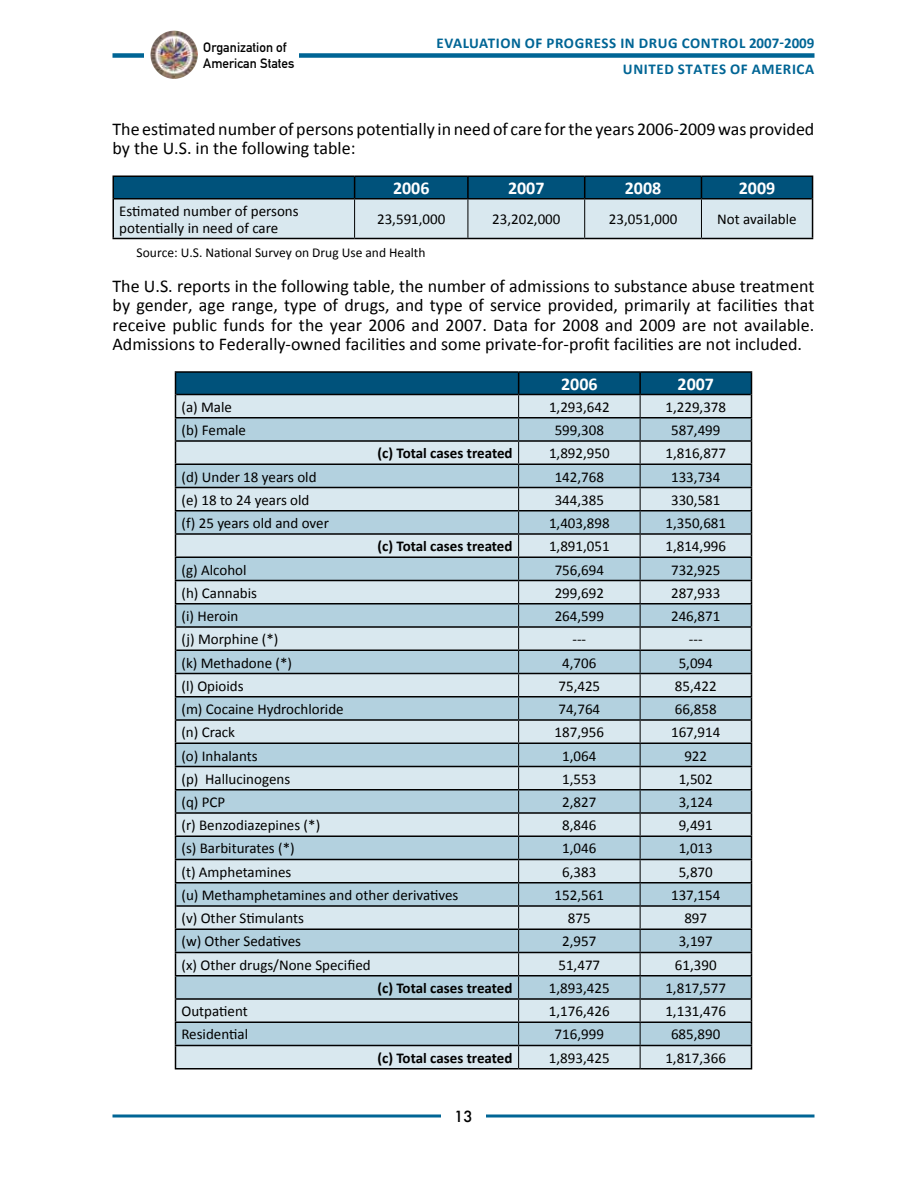
<style>
.page{position:relative;width:918px;height:1188px;background:#fff}
.page>*{position:absolute;margin:0;border:0;box-sizing:border-box;transform-origin:0 0}
.t1{font:18px/19.5px "Calibri";color:#000}
.t2{font:700 18px "Calibri";color:#fff}
.t3{font:15px/16.5px "Calibri";color:#000}
.t4{font:700 15px "Calibri";color:#000}
.t5{font:700 15px/25.5px "Calibri";letter-spacing:.04em;color:#006595;text-align:center}
.t6{font:500 15px "Futura";color:#000}
.t7{font:13.5px "Calibri";color:#000}
.t8{font:13.5px/16.2px "DIN Mittelschrift";color:#000}
</style>
<div class="page">
<svg style="left:112px;top:1114px;width:702px;height:4px;background:#3f8baf"></svg>
<div style="left:441px;top:1110px;width:45px;height:18px;background:#fff"></div>
<div style="left:112px;top:53px;width:702px;height:5px;background:#006595"></div>
<div style="left:144px;top:31px;width:155px;height:48px;background:#fff"></div>
<img style="left:150px;top:31px;width:48px;height:48px">
<hr style="left:112px;top:199px;width:2px;height:39px;background:#000">
<hr style="left:112px;top:238px;width:243px;height:1px;background:#000">
<hr style="left:355px;top:238px;width:113px;height:1px;background:#000">
<hr style="left:468px;top:238px;width:117px;height:1px;background:#000">
<hr style="left:585px;top:238px;width:116px;height:1px;background:#000">
<hr style="left:701px;top:238px;width:112px;height:1px;background:#000">
<hr style="left:112px;top:176px;width:243px;height:1px;background:#000">
<hr style="left:112px;top:177px;width:2px;height:22px;background:#000">
<svg style="left:113px;top:176px;width:700px;height:62px;background:#88aec0"></svg>
<hr style="left:114px;top:198px;width:241px;height:2px;background:#000">
<hr style="left:355px;top:198px;width:113px;height:2px;background:#000">
<hr style="left:468px;top:198px;width:117px;height:2px;background:#000">
<hr style="left:585px;top:198px;width:116px;height:2px;background:#000">
<hr style="left:701px;top:198px;width:111px;height:2px;background:#000">
<hr style="left:175px;top:1068px;width:344px;height:2px;background:#000">
<hr style="left:519px;top:1068px;width:121px;height:2px;background:#000">
<hr style="left:640px;top:1068px;width:112px;height:2px;background:#000">
<hr style="left:175px;top:371px;width:344px;height:2px;background:#000">
<hr style="left:519px;top:371px;width:121px;height:2px;background:#000">
<hr style="left:640px;top:371px;width:112px;height:2px;background:#000">
<svg style="left:175px;top:372px;width:577px;height:696px;background:#b2c9d3"></svg>
<hr style="left:176px;top:394px;width:343px;height:1px;background:#000">
<hr style="left:519px;top:394px;width:121px;height:1px;background:#000">
<hr style="left:640px;top:394px;width:111px;height:1px;background:#000">
<p class="t8" style="left:203px;top:39px;width:93px">Organization of<br>American States</p>
<p class="t5" style="left:436px;top:30px;width:379px">EVALUATION OF PROGRESS IN DRUG CONTROL 2007-2009 united</p>
<p class="t5" style="left:678px;top:56px;width:9px">states</p>
<p class="t5" style="left:730px;top:56px;width:32px">of america</p>
<p class="t1" style="left:112px;top:119px;width:703px">The estimated number of persons potentially in need of care for the years 2006-2009 was provided by the U.S. in the following table:</p>
<p class="t2" style="left:393px;top:177px;width:38px">2006</p>
<p class="t2" style="left:508px;top:177px;width:38px">2007</p>
<p class="t2" style="left:625px;top:177px;width:38px">2008</p>
<p class="t2" style="left:739px;top:177px;width:38px">2009</p>
<p class="t3" style="left:119px;top:203px;width:181px">Estimated number of persons potentially in need of care</p>
<p class="t3" style="left:377px;top:211px;width:70px">23,591,000</p>
<p class="t3" style="left:492px;top:211px;width:70px">23,202,000</p>
<p class="t3" style="left:609px;top:211px;width:70px">23,051,000</p>
<p class="t3" style="left:717px;top:211px;width:81px">Not available</p>
<p class="t7" style="left:137px;top:244px;width:290px">Source: U.S. National Survey on Drug Use and Health</p>
<p class="t1" style="left:112px;top:276px;width:703px;text-align:justify">The U.S. reports in the following table, the number of admissions to substance abuse treatment by gender, age range, type of drugs, and type of service provided, primarily at facilities that receive public funds for the year 2006 and 2007. Data for 2008 and 2009 are not available.<br>Admissions to Federally-owned facilities and some private-for-profit facilities are not included.</p>
<p class="t2" style="left:561px;top:373px;width:38px">2006</p>
<p class="t2" style="left:678px;top:373px;width:38px">2007</p>
<p class="t3" style="left:182px;top:399px;width:52px">(a) Male</p>
<p class="t3" style="left:549px;top:399px;width:62px">1,293,642</p>
<p class="t3" style="left:665px;top:399px;width:62px">1,229,378</p>
<p class="t3" style="left:182px;top:422px;width:66px">(b) Female</p>
<p class="t3" style="left:555px;top:422px;width:51px">599,308</p>
<p class="t3" style="left:671px;top:422px;width:51px">587,499</p>
<p class="t4" style="left:378px;top:444px;width:137px">(c) Total cases treated</p>
<p class="t3" style="left:549px;top:445px;width:62px">1,892,950</p>
<p class="t3" style="left:665px;top:445px;width:62px">1,816,877</p>
<p class="t3" style="left:181px;top:468px;width:137px">(d) Under 18 years old</p>
<p class="t3" style="left:555px;top:468px;width:51px">142,768</p>
<p class="t3" style="left:671px;top:468px;width:51px">133,734</p>
<p class="t3" style="left:181px;top:492px;width:130px">(e) 18 to 24 years old</p>
<p class="t3" style="left:555px;top:492px;width:51px">344,385</p>
<p class="t3" style="left:671px;top:492px;width:51px">330,581</p>
<p class="t3" style="left:181px;top:515px;width:149px">(f) 25 years old and over</p>
<p class="t3" style="left:549px;top:515px;width:62px">1,403,898</p>
<p class="t3" style="left:665px;top:515px;width:62px">1,350,681</p>
<p class="t4" style="left:378px;top:537px;width:137px">(c) Total cases treated</p>
<p class="t3" style="left:549px;top:538px;width:62px">1,891,051</p>
<p class="t3" style="left:665px;top:538px;width:62px">1,814,996</p>
<p class="t3" style="left:181px;top:561px;width:67px">(g) Alcohol</p>
<p class="t3" style="left:555px;top:561px;width:51px">756,694</p>
<p class="t3" style="left:671px;top:561px;width:51px">732,925</p>
<p class="t3" style="left:181px;top:585px;width:77px">(h) Cannabis</p>
<p class="t3" style="left:555px;top:585px;width:51px">299,692</p>
<p class="t3" style="left:671px;top:585px;width:51px">287,933</p>
<p class="t3" style="left:181px;top:608px;width:58px">(i) Heroin</p>
<p class="t3" style="left:555px;top:608px;width:51px">264,599</p>
<p class="t3" style="left:671px;top:608px;width:51px">246,871</p>
<p class="t3" style="left:181px;top:631px;width:98px">(j) Morphine (*)</p>
<p class="t3" style="left:572px;top:631px;width:15px">---</p>
<p class="t3" style="left:689px;top:631px;width:15px">---</p>
<p class="t3" style="left:181px;top:654px;width:112px">(k) Methadone (*)</p>
<p class="t3" style="left:562px;top:654px;width:36px">4,706</p>
<p class="t3" style="left:679px;top:654px;width:36px">5,094</p>
<p class="t3" style="left:181px;top:678px;width:64px">(l) Opioids</p>
<p class="t3" style="left:558px;top:678px;width:43px">75,425</p>
<p class="t3" style="left:675px;top:678px;width:43px">85,422</p>
<p class="t3" style="left:181px;top:701px;width:164px">(m) Cocaine Hydrochloride</p>
<p class="t3" style="left:558px;top:701px;width:43px">74,764</p>
<p class="t3" style="left:675px;top:701px;width:43px">66,858</p>
<p class="t3" style="left:181px;top:724px;width:55px">(n) Crack</p>
<p class="t3" style="left:555px;top:724px;width:51px">187,956</p>
<p class="t3" style="left:671px;top:724px;width:51px">167,914</p>
<p class="t3" style="left:181px;top:747px;width:78px">(o) Inhalants</p>
<p class="t3" style="left:562px;top:747px;width:36px">1,064</p>
<p class="t3" style="left:684px;top:747px;width:24px">922</p>
<p class="t3" style="left:181px;top:771px;width:110px">(p) Hallucinogens</p>
<p class="t3" style="left:562px;top:771px;width:36px">1,553</p>
<p class="t3" style="left:679px;top:771px;width:36px">1,502</p>
<p class="t3" style="left:181px;top:794px;width:45px">(q) PCP</p>
<p class="t3" style="left:562px;top:794px;width:36px">2,827</p>
<p class="t3" style="left:679px;top:794px;width:36px">3,124</p>
<p class="t3" style="left:181px;top:817px;width:140px">(r) Benzodiazepines (*)</p>
<p class="t3" style="left:562px;top:817px;width:36px">8,846</p>
<p class="t3" style="left:679px;top:817px;width:36px">9,491</p>
<p class="t3" style="left:181px;top:840px;width:115px">(s) Barbiturates (*)</p>
<p class="t3" style="left:562px;top:840px;width:36px">1,046</p>
<p class="t3" style="left:679px;top:840px;width:36px">1,013</p>
<p class="t3" style="left:181px;top:864px;width:111px">(t) Amphetamines</p>
<p class="t3" style="left:562px;top:864px;width:36px">6,383</p>
<p class="t3" style="left:679px;top:864px;width:36px">5,870</p>
<p class="t3" style="left:181px;top:887px;width:279px">(u) Methamphetamines and other derivatives</p>
<p class="t3" style="left:555px;top:887px;width:51px">152,561</p>
<p class="t3" style="left:671px;top:887px;width:51px">137,154</p>
<p class="t3" style="left:181px;top:910px;width:124px">(v) Other Stimulants</p>
<p class="t3" style="left:568px;top:910px;width:24px">875</p>
<p class="t3" style="left:684px;top:910px;width:24px">897</p>
<p class="t3" style="left:181px;top:933px;width:121px">(w) Other Sedatives</p>
<p class="t3" style="left:562px;top:933px;width:36px">2,957</p>
<p class="t3" style="left:679px;top:933px;width:36px">3,197</p>
<p class="t3" style="left:181px;top:957px;width:191px">(x) Other drugs/None Specified</p>
<p class="t3" style="left:558px;top:957px;width:43px">51,477</p>
<p class="t3" style="left:675px;top:957px;width:43px">61,390</p>
<p class="t4" style="left:378px;top:978px;width:137px">(c) Total cases treated</p>
<p class="t3" style="left:549px;top:980px;width:62px">1,893,425</p>
<p class="t3" style="left:665px;top:980px;width:62px">1,817,577</p>
<p class="t3" style="left:181px;top:1003px;width:68px">Outpatient</p>
<p class="t3" style="left:549px;top:1003px;width:62px">1,176,426</p>
<p class="t3" style="left:665px;top:1003px;width:62px">1,131,476</p>
<p class="t3" style="left:181px;top:1026px;width:68px">Residential</p>
<p class="t3" style="left:555px;top:1026px;width:51px">716,999</p>
<p class="t3" style="left:671px;top:1026px;width:51px">685,890</p>
<p class="t4" style="left:378px;top:1048px;width:137px">(c) Total cases treated</p>
<p class="t3" style="left:549px;top:1050px;width:62px">1,893,425</p>
<p class="t3" style="left:665px;top:1050px;width:62px">1,817,366</p>
<p class="t6" style="left:454px;top:1107px;width:20px">13</p>
</div>
